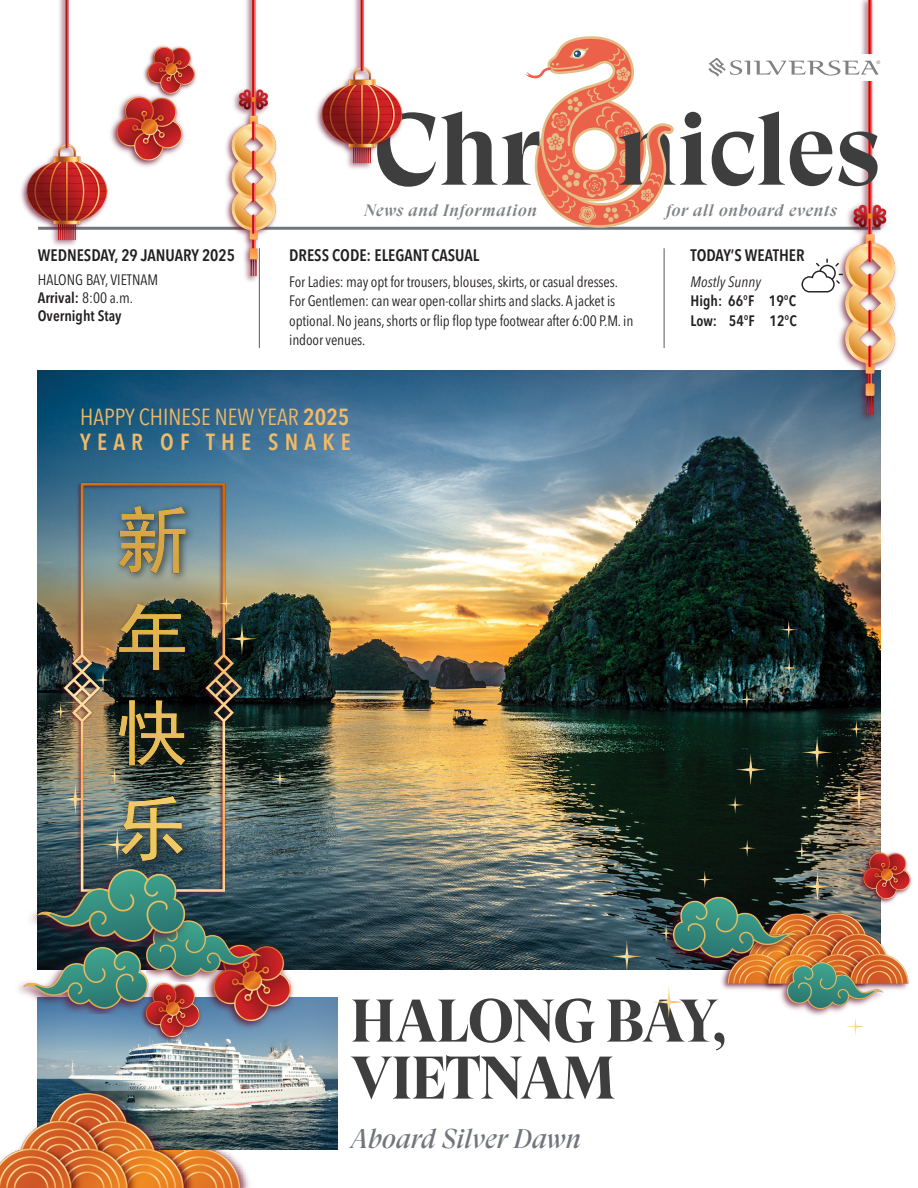
<style>
.page{position:relative;width:918px;height:1188px;background:#fff}
.page>*{position:absolute;margin:0;border:0;box-sizing:border-box;transform-origin:0 0}
.t1{font:700 100.5px "GT Super Display";color:#3e3e3f}
.t2{font:700 60px/57px "GT Super Display";letter-spacing:-.025em;color:#3e3e3f}
.t3{font:italic 27px "GT Super Display";color:#72767c}
.t4{font:condensed 23.1px "Avenir Next LT Pro";color:#f0ba66}
.t5{font:600 condensed 23.1px "Avenir Next LT Pro";letter-spacing:.27em;color:#f0ba66}
.t6{font:600 condensed 16.5px "Avenir Next LT Pro";color:#231f20}
.t7{font:italic 500 16.5px "GT Super Display";letter-spacing:.04em;color:#808285}
.t8{font:condensed 15px/19.5px "Avenir Next LT Pro";letter-spacing:-.01em;color:#231f20}
.t9{font:600 condensed 15px "Avenir Next LT Pro";color:#231f20}
.t10{font:italic condensed 15px "Avenir Next LT Pro";color:#231f20}
.s1{font-weight:400}
.s2{font-weight:600}
</style>
<div class="page">
<img style="left:38px;top:370px;width:842px;height:600px">
<img style="left:59px;top:481px;width:185px;height:416px">
<img style="left:208px;top:1150px;width:42px;height:38px">
<hr style="left:38px;top:227px;width:842px;height:3px;background:#72767c">
<img style="left:830px;top:0;width:66px;height:446px">
<div style="left:825px;top:55px;width:72px;height:26px;background:#fff"></div>
<svg style="left:708px;top:58px;width:172px;height:19px"></svg>
<hr style="left:259px;top:248px;width:1px;height:100px;background:#57585a">
<hr style="left:664px;top:248px;width:1px;height:100px;background:#57585a">
<img style="left:38px;top:997px;width:300px;height:153px">
<svg style="left:525px;top:36px;width:149px;height:192px"></svg>
<img style="left:218px;top:0;width:72px;height:304px">
<img style="left:143px;top:34px;width:77px;height:75px">
<img style="left:118px;top:77px;width:83px;height:90px">
<img style="left:847px;top:843px;width:65px;height:43px">
<img style="left:721px;top:886px;width:190px;height:105px">
<img style="left:0;top:1078px;width:208px;height:110px">
<img style="left:21px;top:0;width:97px;height:246px">
<img style="left:316px;top:0;width:87px;height:169px">
<svg style="left:801px;top:259px;width:42px;height:34px"></svg>
<img style="left:18px;top:965px;width:129px;height:49px">
<img style="left:206px;top:941px;width:111px;height:92px">
<img style="left:135px;top:981px;width:71px;height:65px">
<img style="left:147px;top:908px;width:127px;height:74px">
<img style="left:30px;top:861px;width:165px;height:104px">
<img style="left:667px;top:882px;width:148px;height:92px">
<img style="left:776px;top:949px;width:135px;height:67px">
<svg style="left:654px;top:987px;width:30px;height:31px"></svg>
<svg style="left:611px;top:940px;width:32px;height:32px"></svg>
<svg style="left:657px;top:924px;width:18px;height:18px"></svg>
<svg style="left:738px;top:839px;width:18px;height:18px"></svg>
<svg style="left:697px;top:870px;width:17px;height:19px"></svg>
<svg style="left:802px;top:870px;width:31px;height:33px"></svg>
<svg style="left:793px;top:842px;width:18px;height:19px"></svg>
<svg style="left:847px;top:1018px;width:17px;height:18px"></svg>
<svg style="left:843px;top:782px;width:32px;height:32px"></svg>
<svg style="left:802px;top:736px;width:31px;height:33px"></svg>
<svg style="left:848px;top:720px;width:17px;height:18px"></svg>
<svg style="left:780px;top:659px;width:18px;height:18px"></svg>
<svg style="left:739px;top:690px;width:17px;height:19px"></svg>
<svg style="left:735px;top:753px;width:31px;height:33px"></svg>
<svg style="left:726px;top:796px;width:18px;height:18px"></svg>
<svg style="left:779px;top:620px;width:19px;height:19px"></svg>
<div style="left:114px;top:502px;width:81px;height:369px;background:#231f20;opacity:.75"></div>
<svg style="left:119px;top:506px;width:66px;height:67px;background:#918a65"></svg>
<svg style="left:119px;top:604px;width:66px;height:66px;background:#56512f"></svg>
<img style="left:102px;top:796px;width:81px;height:65px">
<svg style="left:60px;top:783px;width:31px;height:32px"></svg>
<img style="left:106px;top:700px;width:79px;height:85px">
<svg style="left:94px;top:671px;width:18px;height:18px"></svg>
<svg style="left:53px;top:702px;width:17px;height:19px"></svg>
<svg style="left:226px;top:623px;width:32px;height:32px"></svg>
<svg style="left:218px;top:594px;width:17px;height:19px"></svg>
<svg style="left:271px;top:769px;width:18px;height:19px"></svg>
<p class="t6" style="left:38px;top:245px;width:199px">WEDNESDAY, 29 JANUARY 2025</p>
<p class="t8" style="left:38px;top:270px;width:122px">HALONG BAY, VIETNAM</p>
<p class="t9" style="left:38px;top:289px;width:97px">Arrival: <span class="s1">8:00 a.m.</span></p>
<p class="t9" style="left:38px;top:307px;width:85px">Overnight Stay</p>
<p class="t1" style="left:374px;top:97px;width:508px">Chr nicles</p>
<p class="t7" style="left:364px;top:202px;width:175px">News and Information</p>
<p class="t7" style="left:667px;top:202px;width:172px">for all onboard events</p>
<p class="t6" style="left:289px;top:245px;width:192px">DRESS CODE: ELEGANT CASUAL</p>
<p class="t8" style="left:289px;top:272px;width:330px">For Ladies: may opt for trousers, blouses, skirts, or casual dresses.</p>
<p class="t8" style="left:289px;top:291px;width:346px">For Gentlemen: can wear open-collar shirts and slacks. A jacket is optional. No jeans, shorts or flip flop type footwear after 6:00 P.M. in indoor venues.</p>
<p class="t6" style="left:691px;top:245px;width:115px">TODAY’S WEATHER</p>
<p class="t10" style="left:691px;top:273px;width:72px">Mostly Sunny</p>
<p class="t9" style="left:691px;top:292px;width:107px">High: 66°F 19°C</p>
<p class="t9" style="left:691px;top:312px;width:108px">Low: 54°F 12°C</p>
<p class="t4" style="left:80px;top:403px;width:271px">HAPPY CHINESE NEW YEAR <span class="s2">2025</span></p>
<p class="t5" style="left:80px;top:428px;width:272px">YEAR OF THE SNAKE</p>
<p class="t2" style="left:350px;top:994px;width:379px">HALONG BAY,<br>VIETNAM</p>
<p class="t3" style="left:350px;top:1125px;width:233px">Aboard Silver Dawn</p>
</div>
